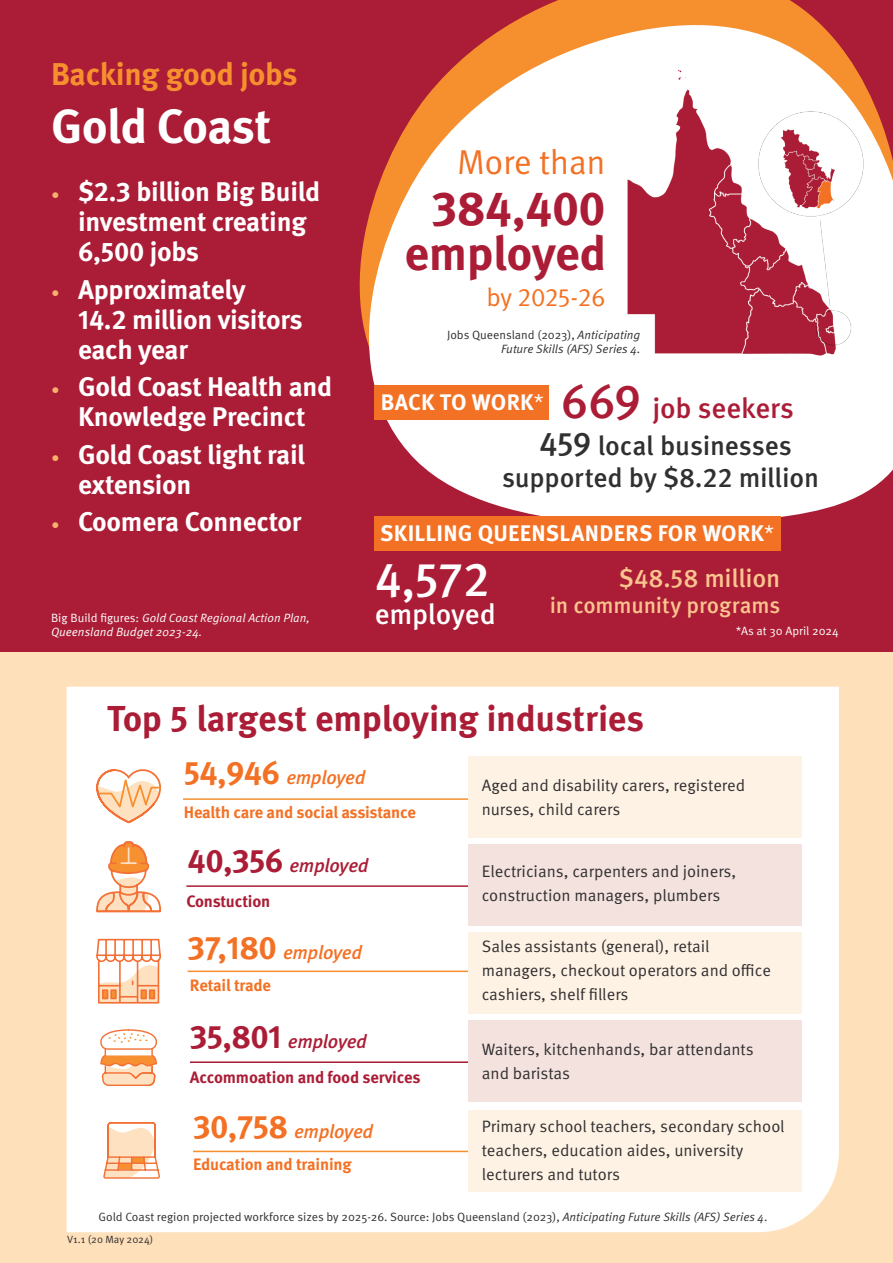
<style>
.page{position:relative;width:893px;height:1263px;background:#ab1d36}
.page>*{position:absolute;margin:0;border:0;box-sizing:border-box;transform-origin:0 0}
.t1{font:700 48px/45px "Meta Pro";letter-spacing:-.01em;color:#ab1d36;text-align:center}
.t2{font:700 48px "Meta Pro";letter-spacing:-.015em;color:#fff}
.t3{font:500 48px "Meta Pro";color:#fff}
.t4{font:700 36px "Meta Pro";letter-spacing:-.01em;color:#ab1d36}
.t5{font:34.5px "Meta Pro Norm";letter-spacing:-.01em;color:#f37124}
.t6{font:700 31.5px "Meta Pro";letter-spacing:-.015em;color:#f6902f}
.t7{font:500 28.5px "Meta Pro";letter-spacing:-.005em;color:#ab1d36}
.t8{font:500 28.5px "Meta Pro";letter-spacing:-.01em;color:#fff}
.t9{font:700 27px/30px "Meta Pro";letter-spacing:-.01em;color:#fff}
.t10{font:500 27px/32px "Meta Pro";letter-spacing:-.01em;color:#312f30;text-align:center}
.t11{font:500 25.5px "Meta Pro";letter-spacing:-.01em;color:#fcc48f}
.t12{font:25.5px "Meta Pro Norm";letter-spacing:-.01em;color:#f37124}
.t13{font:700 22.5px "Meta Pro";letter-spacing:.01em;color:#fff}
.t14{font:500 22.5px "Meta Pro";letter-spacing:-.01em;color:#fcc48f}
.t15{font:italic 500 19.2px "Meta Pro";letter-spacing:-.025em;color:#f37124}
.t16{font:italic 500 19.2px "Meta Pro";letter-spacing:-.025em;color:#ab1d36}
.t17{font:16.5px/24px "Meta Pro Norm";color:#312f30}
.t18{font:700 16.5px "Meta Pro";letter-spacing:-.01em;color:#f37124}
.t19{font:700 16.5px "Meta Pro";letter-spacing:-.01em;color:#ab1d36}
.t20{font:12px "Meta Pro Norm";color:#312f30}
.t21{font:12px/14.4px "Meta Pro Norm Ita";color:#fff}
.t22{font:12px "Meta Pro Norm Ita";color:#312f30}
.t23{font:12px "Meta Pro Norm";color:#fff}
.t24{font:10.5px "Meta Pro Norm";letter-spacing:-.005em;color:#312f30}
.s1{font-family:"Meta Pro Norm";font-weight:400;font-size:16.5px;color:#faaf6a}
.s2{font-family:"Meta Pro Norm"}
.s3{font-family:"Meta Pro Norm Ita"}
.s4{font-size:48px}
.s5{font-size:33px}
.s6{font-family:"Meta Pro Norm";font-weight:400}
.s7{font-weight:700;font-style:normal;font-size:32.7px}
</style>
<div class="page">
<div style="left:0;top:653px;width:893px;height:610px;background:#fee0ba"></div>
<svg style="left:517px;top:0;width:299px;height:20px;background:#ed832f"></svg>
<svg style="left:359px;top:20px;width:534px;height:510px;fill:#fff"></svg>
<img style="left:613px;top:31px;width:257px;height:351px">
<div style="left:67px;top:687px;width:772px;height:545px;background:#fff"></div>
<hr style="left:183px;top:798px;width:618px;height:2px;background:#f6902f">
<hr style="left:186px;top:885px;width:615px;height:2px;background:#ab1d36">
<hr style="left:188px;top:970px;width:613px;height:2px;background:#f6902f">
<hr style="left:190px;top:1061px;width:611px;height:2px;background:#ab1d36">
<hr style="left:193px;top:1151px;width:608px;height:1px;background:#f6902f">
<div style="left:468px;top:756px;width:334px;height:81px;background:#fef2e5"></div>
<svg style="left:96px;top:769px;width:65px;height:54px"></svg>
<svg style="left:103px;top:1121px;width:57px;height:58px"></svg>
<div style="left:374px;top:385px;width:175px;height:34px;background:#f37124"></div>
<div style="left:374px;top:517px;width:406px;height:34px;background:#f37124"></div>
<svg style="left:96px;top:939px;width:65px;height:64px"></svg>
<svg style="left:141px;top:989px;width:6px;height:10px"></svg>
<svg style="left:149px;top:989px;width:6px;height:10px"></svg>
<svg style="left:96px;top:841px;width:65px;height:71px"></svg>
<div style="left:468px;top:845px;width:333px;height:81px;background:#f3e2de"></div>
<div style="left:468px;top:932px;width:333px;height:81px;background:#fef2e5"></div>
<div style="left:468px;top:1021px;width:333px;height:81px;background:#f3e2de"></div>
<div style="left:468px;top:1111px;width:333px;height:81px;background:#fef2e5"></div>
<svg style="left:100px;top:1029px;width:57px;height:57px"></svg>
<h3 class="t6" style="left:51px;top:49px;width:248px">Backing good jobs</h3>
<h1 class="t2" style="left:51px;top:89px;width:222px">Gold Coast</h1>
<h3 class="t9" style="left:78px;top:175px;width:244px;text-indent:-27px"><span class="s1">•</span> $2.3 billion Big Build investment creating<br>6,500 jobs</h3>
<h3 class="t9" style="left:78px;top:272px;width:226px;text-indent:-27px"><span class="s1">•</span> Approximately<br>14.2 million visitors each year</h3>
<h3 class="t9" style="left:51px;top:370px;width:283px;text-align:center"><span class="s1">•</span> Gold Coast Health and<br>Knowledge Precinct</h3>
<h3 class="t9" style="left:78px;top:437px;width:229px;text-indent:-27px"><span class="s1">•</span> Gold Coast light rail extension</h3>
<h3 class="t9" style="left:51px;top:505px;width:252px"><span class="s1">•</span> Coomera Connector</h3>
<p class="t21" style="left:51px;top:610px;width:260px"><span class="s2">Big Build figures:</span> Gold Coast Regional Action Plan,<br>Queensland Budget 2023-24.</p>
<h3 class="t5" style="left:457px;top:136px;width:150px">More than</h3>
<h1 class="t1" style="left:404px;top:183px;width:203px">384,400 employed</h1>
<h3 class="t12" style="left:486px;top:278px;width:121px">by 2025-26</h3>
<p class="t20" style="left:447px;top:325px;width:195px">Jobs Queensland (2023), <span class="s3">Anticipating</span></p>
<p class="t22" style="left:501px;top:340px;width:141px">Future Skills (AFS) Series 4.</p>
<h3 class="t7" style="left:561px;top:386px;width:235px"><span class="s4">669</span> job seekers</h3>
<h3 class="t10" style="left:502px;top:428px;width:318px"><span class="s5">459</span> local businesses supported by $8.22 million</h3>
<h3 class="t13" style="left:381px;top:384px;width:165px">BACK TO WORK<span class="s6">*</span></h3>
<h3 class="t13" style="left:380px;top:516px;width:396px">SKILLING QUEENSLANDERS FOR WORK<span class="s6">*</span></h3>
<h1 class="t3" style="left:375px;top:542px;width:117px">4,572</h1>
<h3 class="t8" style="left:375px;top:592px;width:123px">employed</h3>
<h3 class="t11" style="left:619px;top:559px;width:163px">$48.58 million</h3>
<h3 class="t14" style="left:550px;top:588px;width:232px">in community programs</h3>
<p class="t23" style="left:736px;top:621px;width:104px">*As at 30 April 2024</p>
<h2 class="t4" style="left:107px;top:691px;width:539px">Top 5 largest employing industries</h2>
<p class="t15" style="left:184px;top:763px;width:183px"><span class="s7">54,946</span> employed</p>
<p class="t17" style="left:482px;top:772px;width:265px">Aged and disability carers, registered nurses, child carers</p>
<p class="t18" style="left:184px;top:800px;width:234px">Health care and social assistance</p>
<p class="t16" style="left:188px;top:850px;width:182px"><span class="s7">40,356</span> employed</p>
<p class="t19" style="left:186px;top:888px;width:86px">Constuction</p>
<p class="t15" style="left:188px;top:938px;width:176px"><span class="s7">37,180</span> employed</p>
<p class="t18" style="left:190px;top:973px;width:83px">Retail trade</p>
<p class="t16" style="left:190px;top:1026px;width:179px"><span class="s7">35,801</span> employed</p>
<p class="t19" style="left:190px;top:1064px;width:232px">Accommoation and food services</p>
<p class="t15" style="left:193px;top:1116px;width:182px"><span class="s7">30,758</span> employed</p>
<p class="t18" style="left:193px;top:1151px;width:160px">Education and training</p>
<p class="t17" style="left:482px;top:859px;width:256px">Electricians, carpenters and joiners, construction managers, plumbers</p>
<p class="t17" style="left:482px;top:933px;width:291px">Sales assistants (general), retail managers, checkout operators and office cashiers, shelf fillers</p>
<p class="t17" style="left:482px;top:1036px;width:274px">Waiters, kitchenhands, bar attendants and baristas</p>
<p class="t17" style="left:482px;top:1113px;width:304px">Primary school teachers, secondary school teachers, education aides, university lecturers and tutors</p>
<p class="t20" style="left:99px;top:1208px;width:670px">Gold Coast region projected workforce sizes by 2025-26. Source: Jobs Queensland (2023), <span class="s3">Anticipating Future Skills (AFS) Series 4</span>.</p>
<p class="t24" style="left:67px;top:1231px;width:88px">V1.1 (20 May 2024)</p>
</div>
